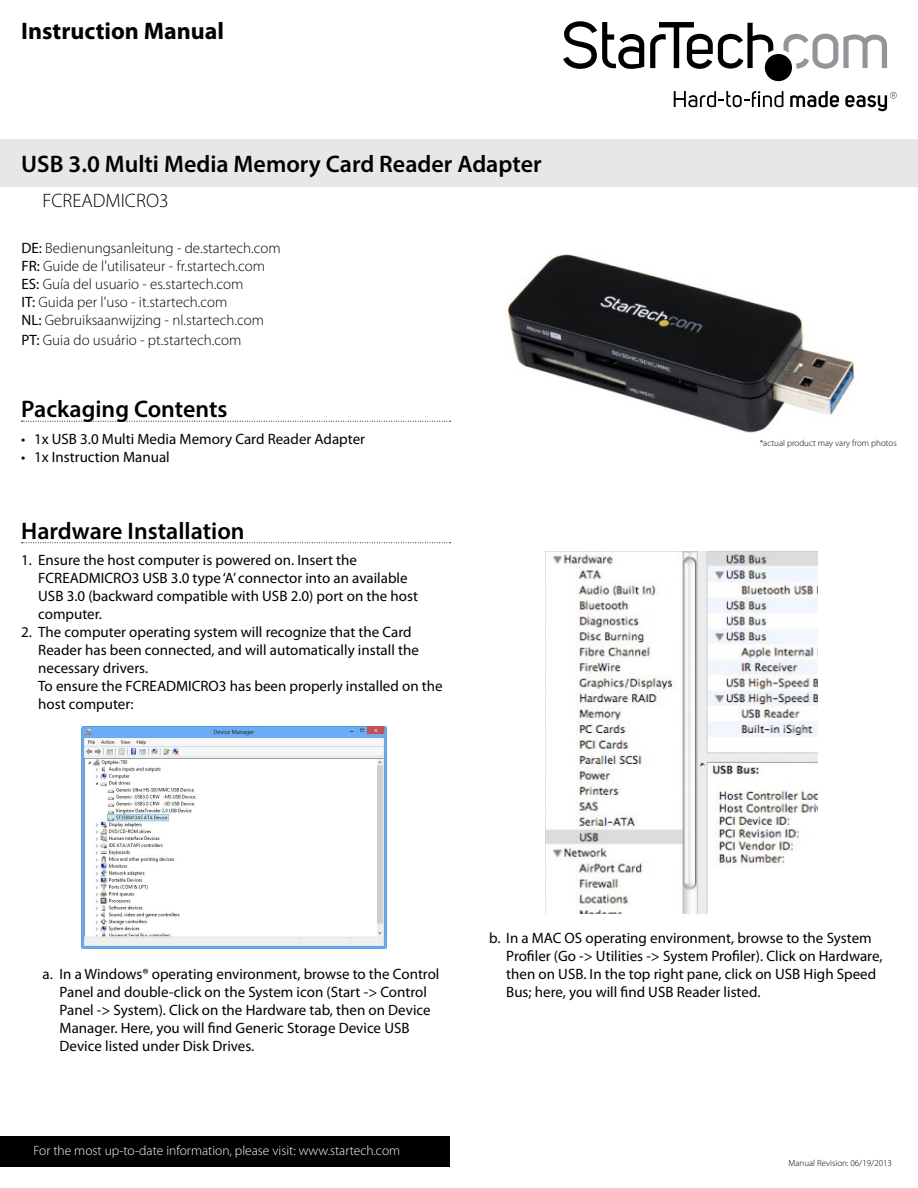
<style>
.page{position:relative;width:918px;height:1188px;background:#fff}
.page>*{position:absolute;margin:0;border:0;box-sizing:border-box;transform-origin:0 0}
.t1{font:600 24px "Myriad Pro";color:#000}
.t2{font:700 24px "Myriad Pro";color:#000}
.t3{font:300 19.5px "Myriad Pro";color:#000}
.t4{font:15px/18px "Myriad Pro";color:#000}
.t5{font:300 15px/18px "Myriad Pro";color:#000}
.t6{font:300 13.5px "Myriad Pro";color:#fff}
.t7{font:300 9px "Myriad Pro";color:#000}
.s1{font-weight:400}
</style>
<div class="page">
<svg style="left:783px;top:34px;width:104px;height:35px"></svg>
<svg style="left:845px;top:92px;width:52px;height:19px"></svg>
<svg style="left:790px;top:91px;width:49px;height:17px"></svg>
<svg style="left:674px;top:91px;width:109px;height:16px"></svg>
<svg style="left:563px;top:21px;width:81px;height:48px"></svg>
<svg style="left:650px;top:22px;width:123px;height:47px"></svg>
<div style="left:765px;top:54px;width:27px;height:27px;background:#000;border-radius:50%"></div>
<div style="left:0;top:140px;width:918px;height:47px;background:#e6e7e8"></div>
<div style="left:0;top:1136px;width:450px;height:30px;background:#000"></div>
<svg style="left:22px;top:421px;width:429px;height:1px"></svg>
<svg style="left:22px;top:542px;width:429px;height:1px"></svg>
<img style="left:82px;top:727px;width:305px;height:222px">
<img style="left:545px;top:552px;width:272px;height:361px">
<img style="left:507px;top:253px;width:348px;height:180px">
<h1 class="t2" style="left:21px;top:16px;width:204px">Instruction Manual</h1>
<h1 class="t1" style="left:21px;top:149px;width:522px">USB 3.0 Multi Media Memory Card Reader Adapter</h1>
<h2 class="t3" style="left:43px;top:189px;width:128px">FCREADMICRO3</h2>
<p class="t5" style="left:22px;top:239px;width:261px"><span class="s1">DE:</span> Bedienungsanleitung - de.startech.com <span class="s1">FR:</span> Guide de l'utilisateur - fr.startech.com <span class="s1">ES:</span> Guía del usuario - es.startech.com<br><span class="s1">IT:</span> Guida per l'uso - it.startech.com<br><span class="s1">NL:</span> Gebruiksaanwijzing - nl.startech.com</p>
<p class="t5" style="left:22px;top:331px;width:221px"><span class="s1">PT:</span> Guia do usuário - pt.startech.com</p>
<h1 class="t1" style="left:21px;top:394px;width:208px">Packaging Contents</h1>
<p class="t4" style="left:21px;top:430px;width:345px">• 1x USB 3.0 Multi Media Memory Card Reader Adapter</p>
<p class="t4" style="left:21px;top:448px;width:150px">• 1x Instruction Manual</p>
<h1 class="t1" style="left:21px;top:516px;width:225px">Hardware Installation</h1>
<p class="t4" style="left:38px;top:551px;width:381px;text-indent:-17px">1. Ensure the host computer is powered on. Insert the FCREADMICRO3 USB 3.0 type ‘A’ connector into an available USB 3.0 (backward compatible with USB 2.0) port on the host computer.</p>
<p class="t4" style="left:38px;top:623px;width:406px;text-indent:-17px">2. The computer operating system will recognize that the Card Reader has been connected, and will automatically install the necessary drivers.<br>To ensure the FCREADMICRO3 has been properly installed on the host computer:</p>
<p class="t7" style="left:760px;top:438px;width:138px">*actual product may vary from photos</p>
<p class="t4" style="left:60px;top:965px;width:381px;text-indent:-17px">a. In a Windows® operating environment, browse to the Control Panel and double-click on the System icon (Start -&gt; Control Panel -&gt; System). Click on the Hardware tab, then on Device Manager. Here, you will find Generic Storage Device USB Device listed under Disk Drives.</p>
<p class="t6" style="left:34px;top:1142px;width:368px">For the most up-to-date information, please visit: www.startech.com</p>
<p class="t4" style="left:506px;top:928px;width:378px;text-indent:-17px">b. In a MAC OS operating environment, browse to the System Profiler (Go -&gt; Utilities -&gt; System Profiler). Click on Hardware, then on USB. In the top right pane, click on USB High Speed Bus; here, you will find USB Reader listed.</p>
<p class="t7" style="left:788px;top:1157px;width:105px">Manual Revision: 06/19/2013</p>
</div>
